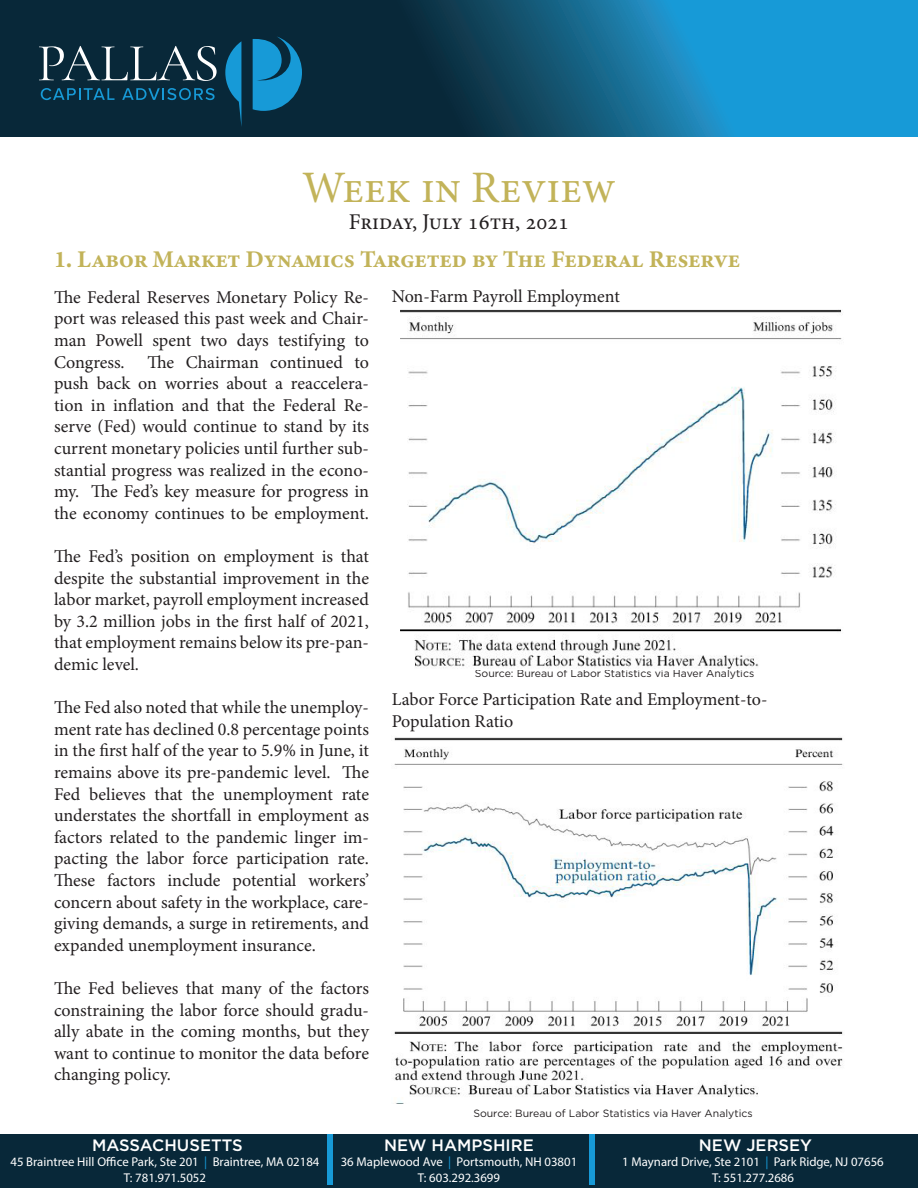
<style>
.page{position:relative;width:918px;height:1188px;background:#fff}
.page>*{position:absolute;margin:0;border:0;box-sizing:border-box;transform-origin:0 0}
.t1{font:500 54px "Gotham";color:#179ad7}
.t2{font:45px "Minion Pro";color:#c2b359}
.t3{font:24px "Minion Variable Concept";letter-spacing:.01em;color:#c2b359}
.t4{font:22.5px "Minion Pro";color:#231f20}
.t5{font:18px/21.6px "Minion Pro";letter-spacing:-.005em;color:#231f20;text-align:justify}
.t6{font:500 16.5px "Gotham";color:#fff}
.t7{font:12.75px "Myriad Pro";color:#fff}
.t8{font:10.5px "Gotham";color:#231f20}
.s1{color:#179ad7}
</style>
<div class="page">
<svg style="left:0;top:0;width:918px;height:137px;background:#105779"></svg>
<svg style="left:225px;top:41px;width:16px;height:86px"></svg>
<svg style="left:253px;top:36px;width:49px;height:75px;background:#1279a9"></svg>
<svg style="left:39px;top:46px;width:178px;height:35px;background:#354f5d"></svg>
<svg style="left:41px;top:88px;width:74px;height:12px"></svg>
<svg style="left:122px;top:88px;width:93px;height:12px"></svg>
<div style="left:0;top:1134px;width:918px;height:54px;background:#082839"></div>
<img style="left:394px;top:737px;width:449px;height:366px">
<img style="left:400px;top:309px;width:442px;height:360px">
<p class="t2" style="left:302px;top:157px;width:315px">Week in Review</p>
<p class="t4" style="left:349px;top:207px;width:222px">Friday, July 16th, 2021</p>
<p class="t3" style="left:54px;top:242px;width:688px">1. Labor Market Dynamics Targeted by The Federal Reserve</p>
<p class="t5" style="left:54px;top:286px;width:317px">The Federal Reserves Monetary Policy Re&shy;port was released this past week and Chair&shy;man Powell spent two days testifying to Congress.</p>
<p class="t5" style="left:54px;top:351px;width:317px;text-indent:93px">The Chairman continued to push back on worries about a reaccelera&shy;tion in inflation and that the Federal Re&shy;serve (Fed) would continue to stand by its current monetary policies until further sub&shy;stantial progress was realized in the econo&shy;my. The Fed’s key measure for progress in the economy continues to be employment.</p>
<p class="t5" style="left:54px;top:546px;width:317px">The Fed’s position on employment is that despite the substantial improvement in the labor market, payroll employment increased by 3.2 million jobs in the first half of 2021, that employment remains below its pre-pan&shy;demic level.</p>
<p class="t5" style="left:54px;top:697px;width:317px">The Fed also noted that while the unemploy&shy;ment rate has declined 0.8 percentage points in the first half of the year to 5.9% in June, it remains above its pre-pandemic level. The Fed believes that the unemployment rate understates the shortfall in employment as factors related to the pandemic linger im&shy;pacting the labor force participation rate.<br>These factors include potential workers’ concern about safety in the workplace, care&shy;giving demands, a surge in retirements, and expanded unemployment insurance.</p>
<p class="t5" style="left:54px;top:978px;width:317px">The Fed believes that many of the factors constraining the labor force should gradu&shy;ally abate in the coming months, but they want to continue to monitor the data before changing policy.</p>
<p class="t5" style="left:392px;top:286px;width:230px">Non-Farm Payroll Employment</p>
<p class="t8" style="left:475px;top:667px;width:281px">Source: Bureau of Labor Statistics via Haver Analytics</p>
<p class="t5" style="left:392px;top:689px;width:377px">Labor Force Participation Rate and Employment-to-</p>
<p class="t5" style="left:392px;top:710px;width:123px">Population Ratio</p>
<p class="t8" style="left:473px;top:1107px;width:281px">Source: Bureau of Labor Statistics via Haver Analytics</p>
<p class="t6" style="left:92px;top:1134px;width:152px">MASSACHUSETTS</p>
<p class="t7" style="left:10px;top:1154px;width:310px">45 Braintree Hill Office Park, Ste 201 <span class="s1">|</span> Braintree, MA 02184</p>
<p class="t7" style="left:124px;top:1170px;width:84px">T: 781.971.5052</p>
<p class="t1" style="left:321px;top:1123px;width:19px">|</p>
<p class="t6" style="left:384px;top:1134px;width:151px">NEW HAMPSHIRE</p>
<p class="t7" style="left:341px;top:1154px;width:238px">36 Maplewood Ave <span class="s1">|</span> Portsmouth, NH 03801</p>
<p class="t7" style="left:418px;top:1170px;width:84px">T: 603.292.3699</p>
<p class="t1" style="left:583px;top:1123px;width:19px">|</p>
<p class="t6" style="left:699px;top:1134px;width:115px">NEW JERSEY</p>
<p class="t7" style="left:622px;top:1154px;width:263px">1 Maynard Drive, Ste 2101 <span class="s1">|</span> Park Ridge, NJ 07656</p>
<p class="t7" style="left:712px;top:1170px;width:84px">T: 551.277.2686</p>
</div>
